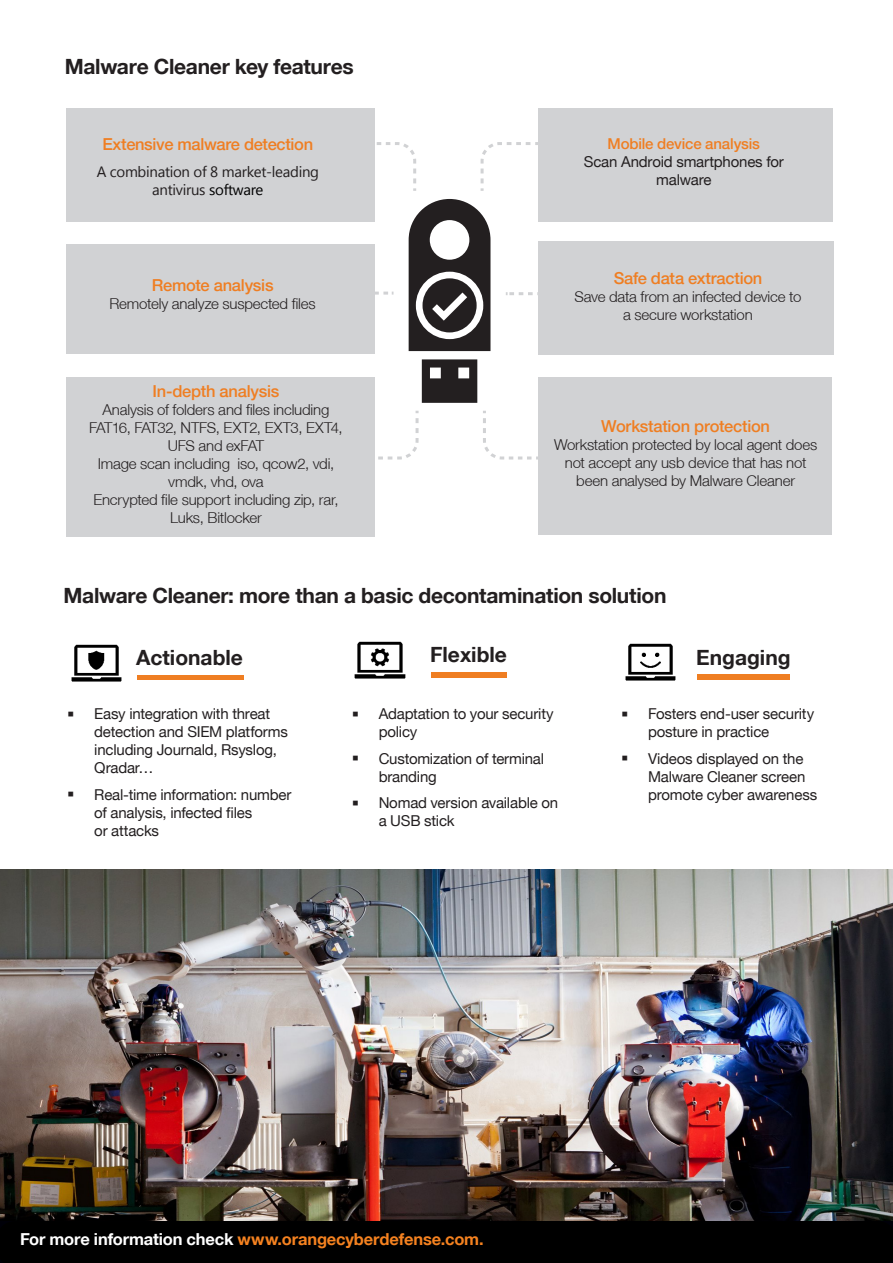
<style>
.page{position:relative;width:893px;height:1263px;background:#fff}
.page>*{position:absolute;margin:0;border:0;box-sizing:border-box;transform-origin:0 0}
.H2_black{font:700 21px "Helvetica Neue";letter-spacing:-.01em;color:#231f20}
.Body{font:500 16.5px "Helvetica Neue";letter-spacing:-.015em;color:#ef7e22}
.Title_orange{font:700 16.5px "Helvetica Neue";letter-spacing:-.01em;color:#f58220}
.Body-2{font:15px/18px "Helvetica Neue";letter-spacing:-.015em;color:#231f20}
.Body-3{font:300 15px/18px "Helvetica Neue";letter-spacing:-.01em;color:#231f20;text-align:center}
.Body-4{font:15px "Segoe UI Emoji";color:#231f20}
.s1{color:#000}
.s2{font-weight:500;color:#ef7e22}
.s3{font-family:"Arial Narrow";font-size:21px}
.s4{color:#fff}
</style>
<div class="page">
<img style="left:0;top:870px;width:893px;height:350px">
<div style="left:0;top:1221px;width:893px;height:42px;background:#000"></div>
<div style="left:66px;top:109px;width:309px;height:113px;background:#d1d2d4"></div>
<div style="left:66px;top:244px;width:309px;height:110px;background:#d1d2d4"></div>
<div style="left:538px;top:109px;width:295px;height:113px;background:#d1d2d4"></div>
<div style="left:66px;top:377px;width:309px;height:159px;background:#d1d2d4"></div>
<div style="left:538px;top:241px;width:295px;height:113px;background:#d1d2d4"></div>
<div style="left:538px;top:377px;width:293px;height:157px;background:#d1d2d4"></div>
<svg style="left:375px;top:142px;width:163px;height:209px"></svg>
<svg style="left:378px;top:359px;width:160px;height:101px"></svg>
<div style="left:137px;top:675px;width:107px;height:5px;background:#ef7e22"></div>
<div style="left:431px;top:672px;width:75px;height:6px;background:#ef7e22"></div>
<div style="left:697px;top:674px;width:93px;height:6px;background:#ef7e22"></div>
<img style="left:354px;top:641px;width:52px;height:38px">
<img style="left:625px;top:643px;width:51px;height:38px">
<img style="left:71px;top:644px;width:51px;height:38px">
<p class="H2_black" style="left:65px;top:54px;width:291px">Malware Cleaner key features</p>
<p class="Body" style="left:103px;top:135px;width:212px">Extensive malware detection</p>
<p class="Body-4" style="left:117px;top:162px;width:87px">□ ■▼□■ □</p>
<p class="Body-4" style="left:302px;top:162px;width:10px">■</p>
<p class="Body-4" style="left:160px;top:180px;width:75px">■▼❖ ◆▲ <span class="s1">▲□ ▼</span></p>
<p class="Body" style="left:152px;top:275px;width:123px">Remote analysis</p>
<p class="Body-3" style="left:109px;top:294px;width:208px">Remotely analyze suspected files</p>
<p class="Body" style="left:152px;top:382px;width:128px">In-depth analysis</p>
<p class="Body-3" style="left:89px;top:401px;width:255px">Analysis of folders and files including<br>FAT16, FAT32, NTFS, EXT2, EXT3, EXT4,<br>UFS and exFAT<br>Image scan including iso, qcow2, vdi, vmdk, vhd, ova<br>Encrypted file support including zip, rar,<br>Luks, Bitlocker</p>
<p class="Body-2" style="left:584px;top:135px;width:202px;text-align:center"><span class="s2">Mobile device analysis<br></span>Scan Android smartphones for malware</p>
<p class="Body" style="left:614px;top:268px;width:150px">Safe data extraction</p>
<p class="Body-3" style="left:575px;top:287px;width:228px">Save data from an infected device to a secure workstation</p>
<p class="Body" style="left:601px;top:416px;width:170px">Workstation protection</p>
<p class="Body-3" style="left:554px;top:435px;width:265px">Workstation protected by local agent does not accept any usb device that has not been analysed by Malware Cleaner</p>
<p class="H2_black" style="left:63px;top:582px;width:604px">Malware Cleaner: more than a basic decontamination solution</p>
<p class="H2_black" style="left:136px;top:644px;width:108px">Actionable</p>
<p class="H2_black" style="left:430px;top:642px;width:78px">Flexible</p>
<p class="H2_black" style="left:696px;top:645px;width:96px">Engaging</p>
<p class="Body-2" style="left:94px;top:705px;width:195px;text-indent:-27px"><span class="s3">▪</span> Easy integration with threat detection and SIEM platforms including Journald, Rsyslog,<br>Qradar…</p>
<p class="Body-2" style="left:94px;top:785px;width:199px;text-indent:-27px"><span class="s3">▪</span> Real-time information: number of analysis, infected files<br>or attacks</p>
<p class="Body-2" style="left:379px;top:705px;width:176px;text-indent:-27px"><span class="s3">▪</span> Adaptation to your security policy</p>
<p class="Body-2" style="left:379px;top:749px;width:167px;text-indent:-27px"><span class="s3">▪</span> Customization of terminal branding</p>
<p class="Body-2" style="left:379px;top:794px;width:181px;text-indent:-27px"><span class="s3">▪</span> Nomad version available on a USB stick</p>
<p class="Body-2" style="left:648px;top:705px;width:168px;text-indent:-27px"><span class="s3">▪</span> Fosters end-user security posture in practice</p>
<p class="Body-2" style="left:648px;top:749px;width:171px;text-indent:-27px"><span class="s3">▪</span> Videos displayed on the<br>Malware Cleaner screen promote cyber awareness</p>
<p class="Title_orange" style="left:20px;top:1229px;width:465px"><span class="s4">For more information check</span> www.orangecyberdefense.com.</p>
</div>
